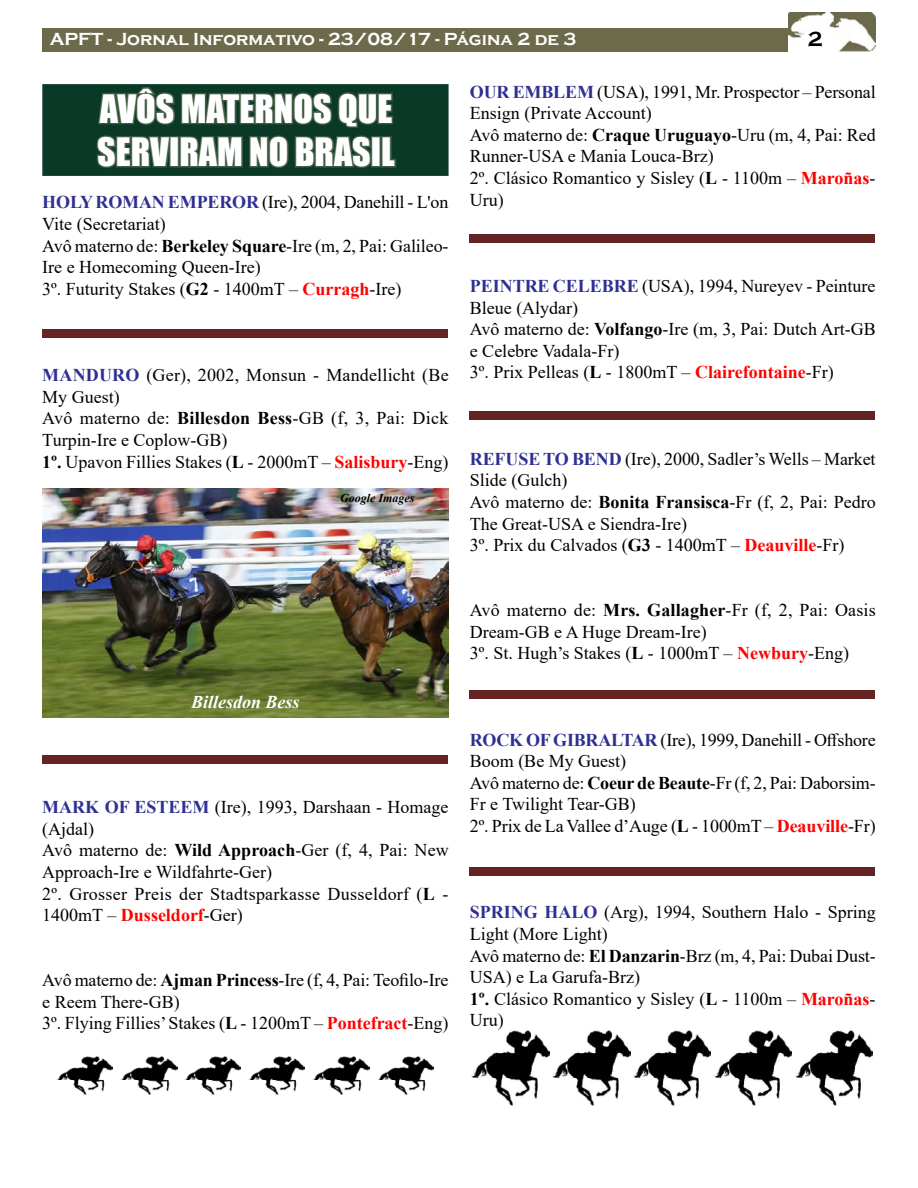
<style>
.page{position:relative;width:918px;height:1188px;background:#fff}
.page>*{position:absolute;margin:0;border:0;box-sizing:border-box;transform-origin:0 0}
.t1{font:36px/43.2px "Impact";color:#fff}
.t2{font:700 21px "Copperplate Gothic";color:#000}
.t3{font:18px/21.6px "Times New Roman";color:#000}
.t4{font:700 18px "Copperplate Gothic";color:#fff}
.t5{font:italic 700 18px "Times New Roman";color:#fff}
.t6{font:italic 700 12px "Times New Roman";color:#000}
.s1{font-weight:700;color:#2e3092}
.s2{font-weight:700}
.s3{font-weight:700;color:#f00}
</style>
<div class="page">
<div style="left:42px;top:28px;width:747px;height:24px;background:#6c6a4a"></div>
<img style="left:789px;top:13px;width:86px;height:39px">
<div style="left:42px;top:84px;width:407px;height:92px;background:#0a3a27;border:2px solid #0a3a27"></div>
<svg style="left:94px;top:84px;width:304px;height:92px"></svg>
<div style="left:42px;top:755px;width:406px;height:9px;background:#632423"></div>
<div style="left:470px;top:234px;width:405px;height:9px;background:#632423"></div>
<img style="left:472px;top:1031px;width:77px;height:75px">
<img style="left:553px;top:1031px;width:77px;height:75px">
<img style="left:633px;top:1031px;width:78px;height:75px">
<img style="left:714px;top:1031px;width:78px;height:75px">
<img style="left:795px;top:1031px;width:78px;height:75px">
<img style="left:42px;top:489px;width:407px;height:228px">
<div style="left:470px;top:411px;width:405px;height:9px;background:#632423"></div>
<div style="left:470px;top:690px;width:405px;height:9px;background:#632423"></div>
<div style="left:470px;top:867px;width:405px;height:9px;background:#632423"></div>
<div style="left:42px;top:329px;width:406px;height:9px;background:#632423"></div>
<img style="left:56px;top:1056px;width:56px;height:39px">
<img style="left:121px;top:1056px;width:56px;height:39px">
<img style="left:185px;top:1056px;width:56px;height:39px">
<img style="left:248px;top:1056px;width:56px;height:39px">
<img style="left:313px;top:1056px;width:56px;height:39px">
<img style="left:378px;top:1056px;width:56px;height:39px">
<p class="t4" style="left:50px;top:29px;width:528px">APFT - Jornal Informativo - 23/08/17 - Página 2 de 3</p>
<p class="t2" style="left:808px;top:27px;width:16px">2</p>
<h1 class="t1" style="left:97px;top:86px;width:299px">AVÔS MATERNOS QUE<br>SERVIRAM NO BRASIL</h1>
<p class="t3" style="left:42px;top:191px;width:408px"><span class="s1">HOLY ROMAN EMPEROR</span> (Ire), 2004, Danehill - L'on Vite (Secretariat)<br>Avô materno de: <span class="s2">Berkeley Square</span>-Ire (m, 2, Pai: Galileo-Ire e Homecoming Queen-Ire)<br>3º. Futurity Stakes (<span class="s2">G2</span> - 1400mT – <span class="s3">Curragh</span>-Ire)</p>
<p class="t3" style="left:42px;top:364px;width:408px"><span class="s1">MANDURO</span> (Ger), 2002, Monsun - Mandellicht (Be My Guest)<br>Avô materno de: <span class="s2">Billesdon Bess</span>-GB (f, 3, Pai: Dick Turpin-Ire e Coplow-GB)<br><span class="s2">1º.</span> Upavon Fillies Stakes (<span class="s2">L</span> - 2000mT – <span class="s3">Salisbury</span>-Eng)</p>
<p class="t6" style="left:340px;top:490px;width:76px">Google Images</p>
<p class="t5" style="left:191px;top:690px;width:110px">Billesdon Bess</p>
<p class="t3" style="left:42px;top:796px;width:408px"><span class="s1">MARK OF ESTEEM</span> (Ire), 1993, Darshaan - Homage (Ajdal)<br>Avô materno de: <span class="s2">Wild Approach</span>-Ger (f, 4, Pai: New Approach-Ire e Wildfahrte-Ger)<br>2º. Grosser Preis der Stadtsparkasse Dusseldorf (<span class="s2">L</span> - 1400mT – <span class="s3">Dusseldorf</span>-Ger)</p>
<p class="t3" style="left:42px;top:969px;width:408px">Avô materno de: <span class="s2">Ajman Princess</span>-Ire (f, 4, Pai: Teofilo-Ire e Reem There-GB)<br>3º. Flying Fillies’ Stakes (<span class="s2">L</span> - 1200mT – <span class="s3">Pontefract</span>-Eng)</p>
<p class="t3" style="left:470px;top:80px;width:407px"><span class="s1">OUR EMBLEM</span> (USA), 1991, Mr. Prospector – Personal Ensign (Private Account)<br>Avô materno de: <span class="s2">Craque Uruguayo</span>-Uru (m, 4, Pai: Red Runner-USA e Mania Louca-Brz)<br>2º. Clásico Romantico y Sisley (<span class="s2">L</span> - 1100m – <span class="s3">Maroñas</span>-Uru)</p>
<p class="t3" style="left:470px;top:275px;width:407px"><span class="s1">PEINTRE CELEBRE</span> (USA), 1994, Nureyev - Peinture Bleue (Alydar)<br>Avô materno de: <span class="s2">Volfango</span>-Ire (m, 3, Pai: Dutch Art-GB e Celebre Vadala-Fr)<br>3º. Prix Pelleas (<span class="s2">L</span> - 1800mT – <span class="s3">Clairefontaine</span>-Fr)</p>
<p class="t3" style="left:470px;top:447px;width:407px"><span class="s1">REFUSE TO BEND</span> (Ire), 2000, Sadler’s Wells – Market Slide (Gulch)<br>Avô materno de: <span class="s2">Bonita Fransisca</span>-Fr (f, 2, Pai: Pedro The Great-USA e Siendra-Ire)<br>3º. Prix du Calvados (<span class="s2">G3</span> - 1400mT – <span class="s3">Deauville</span>-Fr)</p>
<p class="t3" style="left:470px;top:599px;width:407px">Avô materno de: <span class="s2">Mrs. Gallagher</span>-Fr (f, 2, Pai: Oasis<br>Dream-GB e A Huge Dream-Ire)<br>3º. St. Hugh’s Stakes (<span class="s2">L</span> - 1000mT – <span class="s3">Newbury</span>-Eng)</p>
<p class="t3" style="left:470px;top:728px;width:407px"><span class="s1">ROCK OF GIBRALTAR</span> (Ire), 1999, Danehill - Offshore Boom (Be My Guest)<br>Avô materno de: <span class="s2">Coeur de Beaute</span>-Fr (f, 2, Pai: Daborsim-Fr e Twilight Tear-GB)<br>2º. Prix de La Vallee d’Auge (<span class="s2">L</span> - 1000mT – <span class="s3">Deauville</span>-Fr)</p>
<p class="t3" style="left:470px;top:901px;width:407px"><span class="s1">SPRING HALO</span> (Arg), 1994, Southern Halo - Spring<br>Light (More Light)<br>Avô materno de: <span class="s2">El Danzarin</span>-Brz (m, 4, Pai: Dubai Dust-<br>USA) e La Garufa-Brz)<br><span class="s2">1º.</span> Clásico Romantico y Sisley (<span class="s2">L</span> - 1100m – <span class="s3">Maroñas</span>-<br>Uru)</p>
</div>
